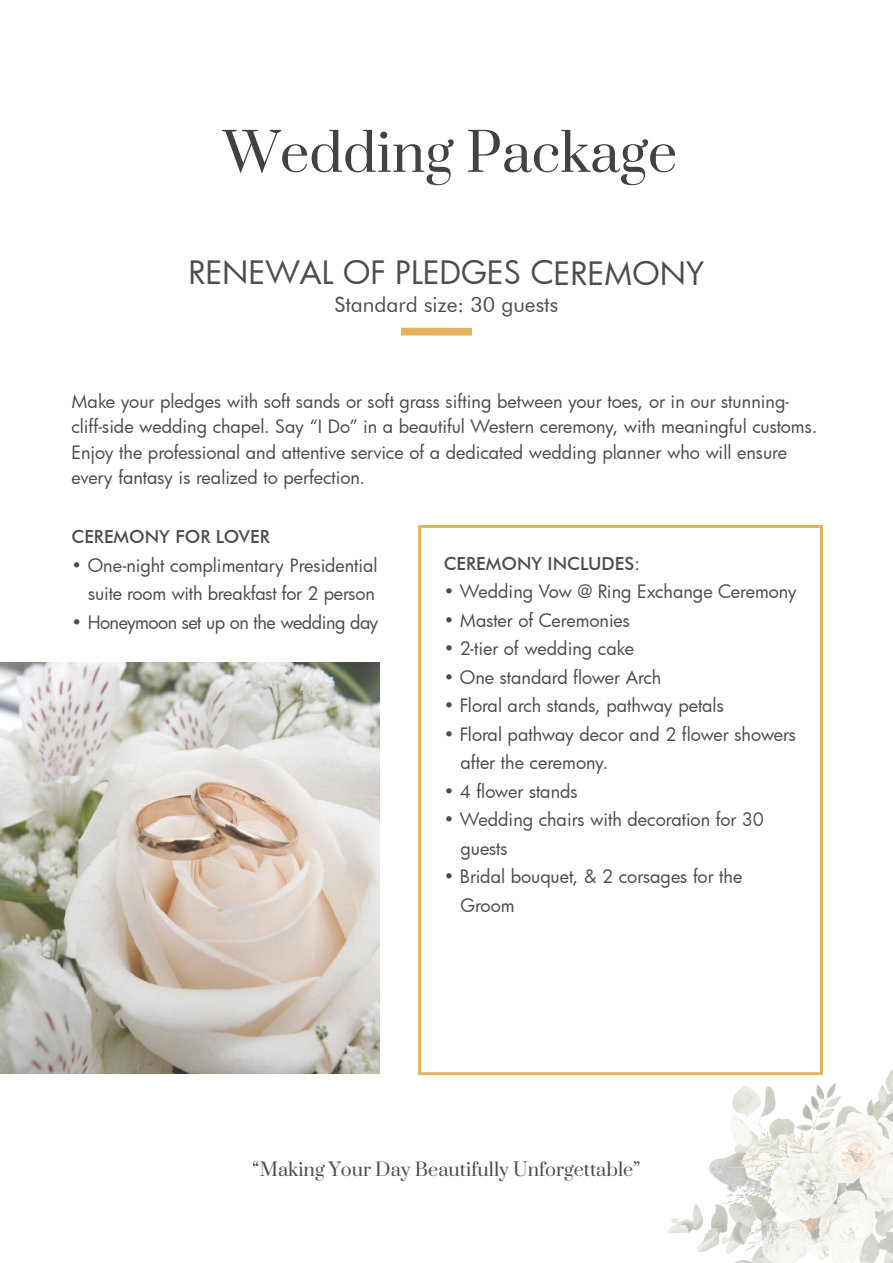
<style>
.page{position:relative;width:893px;height:1263px;background:#fff}
.page>*{position:absolute;margin:0;border:0;box-sizing:border-box;transform-origin:0 0}
.t1{font:52.5px "Prata";color:#424242}
.t2{font:31.5px "Futura";color:#4d4d4d}
.t3{font:21px "Futura BT";color:#4d4d4d}
.t4{font:18px/28.5px "Futura";letter-spacing:-.005em;color:#4d4d4d}
.t5{font:18px "Prata";color:#4d4d4d}
.t6{font:500 18px "Futura BT";color:#4d4d4d}
.t7{font:18px "Futura";letter-spacing:-.025em;color:#4d4d4d}
.s1{font-family:"Futura";font-weight:400}
</style>
<div class="page">
<img style="left:669px;top:1069px;width:224px;height:194px">
<img style="left:0;top:663px;width:379px;height:410px">
<div style="left:418px;top:525px;width:405px;height:550px;background:#fff;border:3px solid #e2b45f"></div>
<div style="left:401px;top:328px;width:71px;height:8px;background:#e2b45f"></div>
<h1 class="t1" style="left:223px;top:109px;width:456px">Wedding Package</h1>
<h2 class="t2" style="left:188px;top:251px;width:518px">RENEWAL OF PLEDGES CEREMONY</h2>
<p class="t3" style="left:335px;top:292px;width:225px">Standard size: 30 guests</p>
<p class="t4" style="left:71px;top:388px;width:747px;line-height:25.5px">Make your pledges with soft sands or soft grass sifting between your toes, or in our stunning&shy;cliff-side wedding chapel. Say “I Do” in a beautiful Western ceremony, with meaningful customs.<br>Enjoy the professional and attentive service of a dedicated wedding planner who will ensure every fantasy is realized to perfection.</p>
<p class="t6" style="left:71px;top:526px;width:200px">CEREMONY FOR LOVER</p>
<p class="t4" style="left:71px;top:550px;width:308px;text-align:right">• One-night complimentary Presidential suite room with breakfast for 2 person</p>
<p class="t7" style="left:71px;top:610px;width:309px">• Honeymoon set up on the wedding day</p>
<p class="t6" style="left:444px;top:553px;width:198px">CEREMONY INCLUDES<span class="s1">:</span></p>
<p class="t4" style="left:444px;top:577px;width:355px">• Wedding Vow @ Ring Exchange Ceremony</p>
<p class="t4" style="left:444px;top:606px;width:188px">• Master of Ceremonies</p>
<p class="t4" style="left:444px;top:634px;width:192px">• 2-tier of wedding cake</p>
<p class="t4" style="left:444px;top:663px;width:219px">• One standard flower Arch</p>
<p class="t4" style="left:444px;top:691px;width:282px">• Floral arch stands, pathway petals</p>
<p class="t4" style="left:460px;top:720px;width:337px;text-indent:-17px">• Floral pathway decor and 2 flower showers after the ceremony.</p>
<p class="t4" style="left:444px;top:777px;width:136px">• 4 flower stands</p>
<p class="t4" style="left:460px;top:805px;width:305px;text-indent:-17px">• Wedding chairs with decoration for 30 guests</p>
<p class="t4" style="left:460px;top:862px;width:284px;text-indent:-17px">• Bridal bouquet, &amp; 2 corsages for the<br>Groom</p>
<p class="t5" style="left:253px;top:1155px;width:389px">“Making Your Day Beautifully Unforgettable”</p>
</div>
